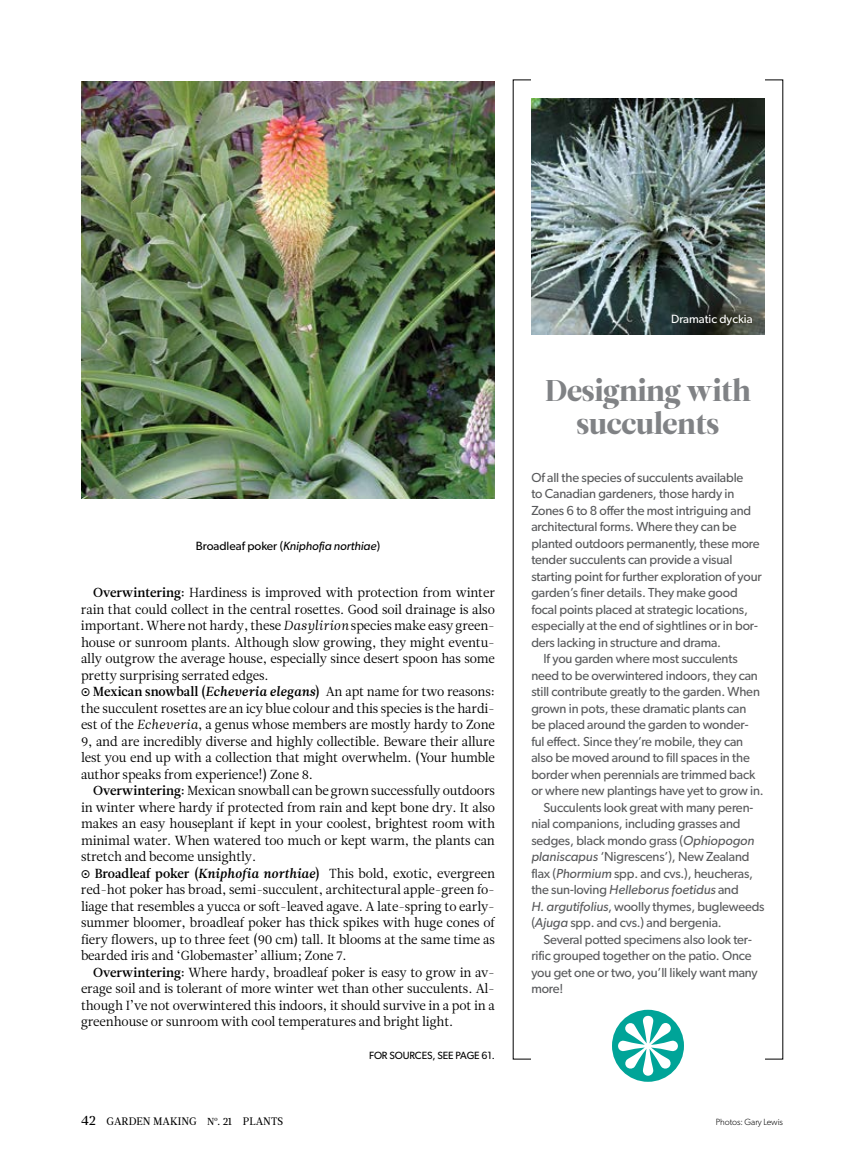
<style>
.page{position:relative;width:864px;height:1175px;background:#fff}
.page>*{position:absolute;margin:0;border:0;box-sizing:border-box;transform-origin:0 0}
.t1{font:30px/33px "Leitura Display";letter-spacing:-.01em;color:#808285;text-align:center}
.t2{font:13.2px/16.5px "Leitura News Roman 1";letter-spacing:-.01em;color:#000;text-align:justify}
.t3{font:13.2px "Gibson";letter-spacing:-.01em;color:#58595b}
.t4{font:italic 13.2px "Gibson";color:#58595b}
.t5{font:italic 12px "Gibson";color:#000}
.t6{font:12px "Gibson";color:#fff}
.t7{font:10.8px "Leitura News Roman 2";letter-spacing:.005em;color:#000}
.t8{font:10.5px "Gibson";letter-spacing:-.01em;color:#000}
.t9{font:300 9px "Gibson";letter-spacing:-.01em;color:#000}
.s1{font-style:normal}
.s2{font-family:"Leitura News Roman 3"}
.s3{font-family:"Leitura News Italic 1"}
.s4{font-family:"Leitura News Italic 3"}
.s5{font-style:italic}
.s6{font-size:13.8px}
.s7{font-size:10.2px}
</style>
<div class="page">
<img style="left:81px;top:81px;width:414px;height:417px">
<img style="left:531px;top:98px;width:234px;height:236px">
<div style="left:612px;top:1009px;width:72px;height:72px;background:#00a498;border-radius:50%"></div>
<svg style="left:618px;top:1015px;width:60px;height:60px"></svg>
<p class="t5" style="left:196px;top:538px;width:186px"><span class="s1">Broadleaf poker (</span>Kniphofia northiae<span class="s1">)</span></p>
<p class="t2" style="left:81px;top:584px;width:416px;text-indent:12px"><span class="s2">Overwintering:</span> Hardiness is improved with protection from winter rain that could collect in the central rosettes. Good soil drainage is also important. Where not hardy, these <span class="s3">Dasylirion</span> species make easy green&shy;house or sunroom plants. Although slow growing, they might eventu&shy;ally outgrow the average house, especially since desert spoon has some pretty surprising serrated edges.</p>
<p class="t2" style="left:81px;top:683px;width:416px;text-indent:12px"><span class="s2">Mexican snowball (</span><span class="s4">Echeveria elegans</span><span class="s2">)</span> An apt name for two reasons: the succulent rosettes are an icy blue colour and this species is the hardi&shy;est of the <span class="s3">Echeveria</span>, a genus whose members are mostly hardy to Zone 9, and are incredibly diverse and highly collectible. Beware their allure lest you end up with a collection that might overwhelm. (Your humble author speaks from experience!) Zone 8.</p>
<p class="t2" style="left:81px;top:782px;width:416px;text-indent:12px"><span class="s2">Overwintering:</span> Mexican snowball can be grown successfully outdoors in winter where hardy if protected from rain and kept bone dry. It also makes an easy houseplant if kept in your coolest, brightest room with minimal water. When watered too much or kept warm, the plants can stretch and become unsightly.</p>
<p class="t2" style="left:81px;top:865px;width:416px;text-indent:14px"><span class="s2">Broadleaf poker (</span><span class="s4">Kniphofia northiae</span><span class="s2">)</span> This bold, exotic, evergreen red-hot poker has broad, semi-succulent, architectural apple-green fo&shy;liage that resembles a yucca or soft-leaved agave. A late-spring to early&shy;summer bloomer, broadleaf poker has thick spikes with huge cones of fiery flowers, up to three feet (90 cm) tall. It blooms at the same time as bearded iris and ‘Globemaster’ allium; Zone 7.</p>
<p class="t2" style="left:81px;top:964px;width:416px;text-indent:12px"><span class="s2">Overwintering:</span> Where hardy, broadleaf poker is easy to grow in av&shy;erage soil and is tolerant of more winter wet than other succulents. Al&shy;though I’ve not overwintered this indoors, it should survive in a pot in a greenhouse or sunroom with cool temperatures and bright light.</p>
<p class="t8" style="left:369px;top:1049px;width:28px">For sou</p>
<p class="t8" style="left:410px;top:1049px;width:87px">rces, see page 61.</p>
<p class="t6" style="left:671px;top:311px;width:83px">Dramatic dyckia</p>
<h1 class="t1" style="left:545px;top:374px;width:207px">Designing with succulents</h1>
<p class="t3" style="left:531px;top:469px;width:214px">Of all the species of succulents available</p>
<p class="t3" style="left:531px;top:485px;width:205px">to Canadian gardeners, those hardy in</p>
<p class="t3" style="left:531px;top:502px;width:221px">Zones 6 to 8 offer the most intriguing and</p>
<p class="t3" style="left:531px;top:518px;width:207px">architectural forms. Where they can be</p>
<p class="t3" style="left:531px;top:535px;width:230px">planted outdoors permanently, these more</p>
<p class="t3" style="left:531px;top:551px;width:203px">tender succulents can provide a visual</p>
<p class="t3" style="left:531px;top:568px;width:232px">starting point for further exploration of your</p>
<p class="t3" style="left:531px;top:584px;width:208px">garden’s finer details. They make good</p>
<p class="t3" style="left:531px;top:601px;width:218px">focal points placed at strategic locations,</p>
<p class="t3" style="left:531px;top:617px;width:228px">especially at the end of sightlines or in bor-</p>
<p class="t3" style="left:531px;top:634px;width:191px">ders lacking in structure and drama.</p>
<p class="t3" style="left:544px;top:650px;width:196px">If you garden where most succulents</p>
<p class="t3" style="left:531px;top:667px;width:228px">need to be overwintered indoors, they can</p>
<p class="t3" style="left:531px;top:683px;width:230px">still contribute greatly to the garden. When</p>
<p class="t3" style="left:531px;top:700px;width:216px">grown in pots, these dramatic plants can</p>
<p class="t3" style="left:531px;top:716px;width:219px">be placed around the garden to wonder-</p>
<p class="t3" style="left:531px;top:733px;width:213px">ful effect. Since they’re mobile, they can</p>
<p class="t3" style="left:531px;top:749px;width:220px">also be moved around to fill spaces in the</p>
<p class="t3" style="left:531px;top:766px;width:225px">border when perennials are trimmed back</p>
<p class="t3" style="left:531px;top:782px;width:234px">or where new plantings have yet to grow in.</p>
<p class="t3" style="left:544px;top:799px;width:211px">Succulents look great with many peren-</p>
<p class="t3" style="left:531px;top:815px;width:211px">nial companions, including grasses and</p>
<p class="t3" style="left:531px;top:832px;width:225px">sedges, black mondo grass (<span class="s5">Ophiopogon</span></p>
<p class="t3" style="left:531px;top:848px;width:220px"><span class="s5">planiscapus</span> ‘Nigrescens’), New Zealand</p>
<p class="t3" style="left:531px;top:865px;width:223px">flax (<span class="s5">Phormium</span> spp. and cvs.), heucheras,</p>
<p class="t4" style="left:531px;top:881px;width:209px"><span class="s1">the sun-loving</span> Helleborus foetidus <span class="s1">and</span></p>
<p class="t3" style="left:531px;top:898px;width:235px"><span class="s5">H. argutifolius</span>, woolly thymes, bugleweeds</p>
<p class="t3" style="left:531px;top:914px;width:192px">(<span class="s5">Ajuga</span> spp. and cvs.) and bergenia.</p>
<p class="t3" style="left:543px;top:931px;width:210px">Several potted specimens also look ter-</p>
<p class="t3" style="left:531px;top:947px;width:222px">rific grouped together on the patio. Once</p>
<p class="t3" style="left:531px;top:964px;width:228px">you get one or two, you’ll likely want many</p>
<p class="t3" style="left:531px;top:980px;width:34px">more!</p>
<p class="t7" style="left:81px;top:1114px;width:204px"><span class="s6">42</span> GARDEN MAKING <span class="s7">№</span>. 21 PLANTS</p>
<p class="t9" style="left:716px;top:1116px;width:69px">Photos: Gary Lewis</p>
</div>
